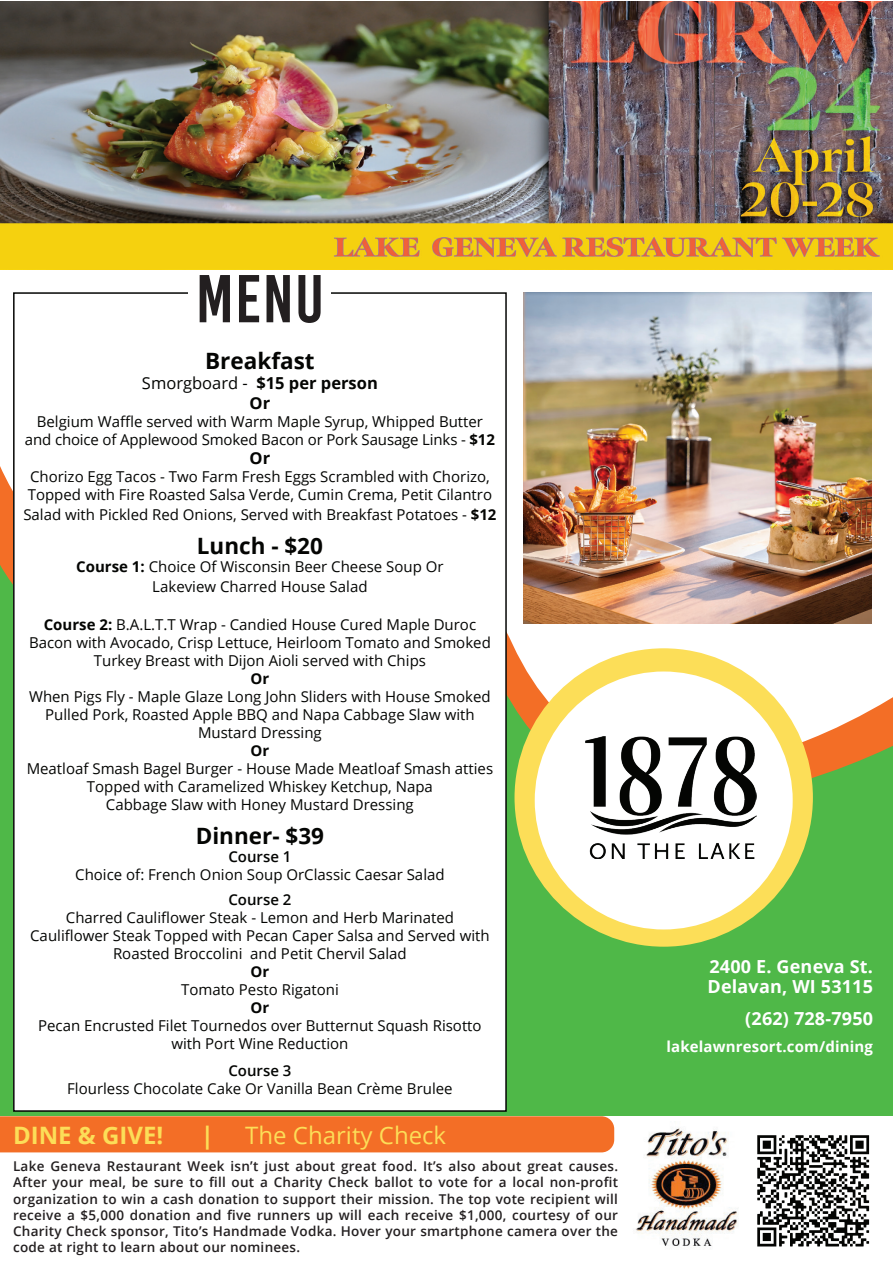
<style>
.page{position:relative;width:893px;height:1263px;background:#fff}
.page>*{position:absolute;margin:0;border:0;box-sizing:border-box;transform-origin:0 0}
.t1{font:67.5px "Bebas Kai";color:#231f20}
.t2{font:24px "Open Sans";color:#fcde58}
.t3{font:700 24px "Open Sans";color:#fcde58}
.t4{font:700 22.5px "Open Sans";color:#040503}
.t5{font:700 18px/19.5px "Open Sans";letter-spacing:.01em;color:#fff}
.t6{font:700 16.5px/19.8px "Open Sans";color:#040503;text-align:center}
.t7{font:15px/18px "Open Sans";color:#040503;text-align:center}
.t8{font:700 15px "Open Sans";letter-spacing:.01em;color:#fff}
.t9{font:600 15px "Open Sans";color:#040503}
.t10{font:700 15px "Open Sans";color:#040503}
.t11{font:600 13.5px/16.2px "Open Sans";letter-spacing:.02em;color:#231f20;text-align:justify}
.s1{font-weight:400}
.s2{font-weight:700}
</style>
<div class="page">
<svg style="left:0;top:494px;width:893px;height:622px;fill:#4fb848"></svg>
<div style="left:514px;top:648px;width:299px;height:299px;background:#fcde58;border-radius:50%"></div>
<div style="left:535px;top:671px;width:258px;height:258px;background:#fff;border-radius:50%"></div>
<div style="left:0;top:1116px;width:614px;height:36px;background:#f36e26"></div>
<div style="left:14px;top:293px;width:492px;height:818px;background:#fff"></div>
<img style="left:585px;top:736px;width:171px;height:123px">
<img style="left:0;top:1px;width:893px;height:268px">
<img style="left:635px;top:1128px;width:103px;height:119px">
<img style="left:757px;top:1135px;width:113px;height:112px">
<img style="left:524px;top:292px;width:347px;height:332px">
<h1 class="t1" style="left:196px;top:263px;width:130px">MENU</h1>
<h3 class="t4" style="left:205px;top:345px;width:111px">Breakfast</h3>
<p class="t6" style="left:142px;top:372px;width:237px"><span class="s1">Smorgboard -</span> $15 per person<br>Or</p>
<p class="t7" style="left:25px;top:412px;width:471px">Belgium Waffle served with Warm Maple Syrup, Whipped Butter and choice of Applewood Smoked Bacon or Pork Sausage Links - <span class="s2">$12</span></p>
<p class="t6" style="left:250px;top:448px;width:22px">Or</p>
<p class="t7" style="left:28px;top:467px;width:466px;text-align:left">Chorizo Egg Tacos - Two Farm Fresh Eggs Scrambled with Chorizo,<br>Topped with Fire Roasted Salsa Verde, Cumin Crema, Petit Cilantro</p>
<p class="t7" style="left:23px;top:505px;width:475px">Salad with Pickled Red Onions, Served with Breakfast Potatoes - <span class="s2">$12</span></p>
<h3 class="t4" style="left:197px;top:530px;width:128px">Lunch - $20</h3>
<p class="t7" style="left:76px;top:557px;width:369px;line-height:19.8px"><span class="s2">Course 1:</span> Choice Of Wisconsin Beer Cheese Soup Or<br>Lakeview Charred House Salad</p>
<p class="t7" style="left:29px;top:615px;width:463px"><span class="s2">Course 2:</span> B.A.L.T.T Wrap - Candied House Cured Maple Duroc<br>Bacon with Avocado, Crisp Lettuce, Heirloom Tomato and Smoked<br>Turkey Breast with Dijon Aioli served with Chips</p>
<p class="t10" style="left:251px;top:668px;width:20px">Or</p>
<p class="t7" style="left:29px;top:687px;width:463px">When Pigs Fly - Maple Glaze Long John Sliders with House Smoked<br>Pulled Pork, Roasted Apple BBQ and Napa Cabbage Slaw with<br>Mustard Dressing</p>
<p class="t10" style="left:250px;top:740px;width:20px">Or</p>
<p class="t7" style="left:27px;top:759px;width:468px">Meatloaf Smash Bagel Burger - House Made Meatloaf Smash atties<br>Topped with Caramelized Whiskey Ketchup, Napa<br>Cabbage Slaw with Honey Mustard Dressing</p>
<h3 class="t4" style="left:196px;top:820px;width:130px">Dinner- $39</h3>
<p class="t9" style="left:228px;top:846px;width:65px">Course 1</p>
<p class="t7" style="left:75px;top:865px;width:371px">Choice of: French Onion Soup OrClassic Caesar Salad</p>
<p class="t9" style="left:228px;top:890px;width:65px">Course 2</p>
<p class="t7" style="left:30px;top:908px;width:461px">Charred Cauliflower Steak - Lemon and Herb Marinated<br>Cauliflower Steak Topped with Pecan Caper Salsa and Served with<br>Roasted Broccolini and Petit Chervil Salad</p>
<p class="t10" style="left:251px;top:961px;width:20px">Or</p>
<p class="t7" style="left:181px;top:980px;width:159px">Tomato Pesto Rigatoni</p>
<p class="t10" style="left:251px;top:997px;width:20px">Or</p>
<p class="t7" style="left:38px;top:1016px;width:445px">Pecan Encrusted Filet Tournedos over Butternut Squash Risotto with Port Wine Reduction</p>
<p class="t9" style="left:228px;top:1061px;width:65px">Course 3</p>
<p class="t7" style="left:67px;top:1079px;width:387px">Flourless Chocolate Cake Or Vanilla Bean Crème Brulee</p>
<h2 class="t3" style="left:13px;top:1118px;width:152px">DINE &amp; GIVE!</h2>
<h2 class="t3" style="left:201px;top:1118px;width:15px">|</h2>
<h2 class="t2" style="left:245px;top:1118px;width:202px">The Charity Check</h2>
<p class="t11" style="left:13px;top:1158px;width:606px">Lake Geneva Restaurant Week isn’t just about great food. It’s also about great causes.<br>After your meal, be sure to fill out a Charity Check ballot to vote for a local non-profit organization to win a cash donation to support their mission. The top vote recipient will receive a $5,000 donation and five runners up will each receive $1,000, courtesy of our Charity Check sponsor, Tito’s Handmade Vodka. Hover your smartphone camera over the code at right to learn about our nominees.</p>
<p class="t5" style="left:707px;top:956px;width:167px">2400 E. Geneva St.<br>Delavan, WI 53115</p>
<p class="t5" style="left:745px;top:1008px;width:129px">(262) 728-7950</p>
<p class="t8" style="left:666px;top:1036px;width:208px">lakelawnresort.com/dining</p>
</div>
